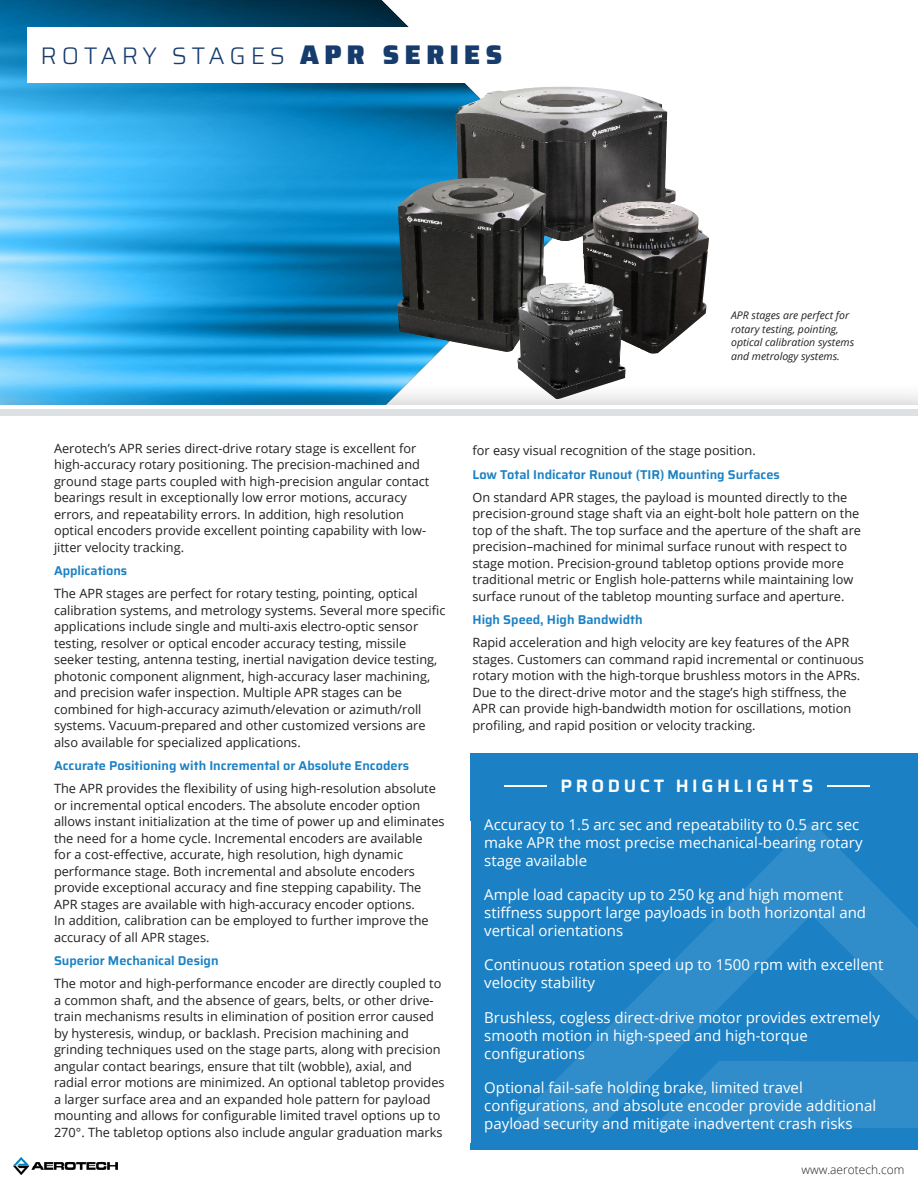
<style>
.page{position:relative;width:918px;height:1188px;background:#fff}
.page>*{position:absolute;margin:0;border:0;box-sizing:border-box;transform-origin:0 0}
.t1{font:300 24px "Saira";letter-spacing:.2em;color:#163c6d}
.Product_Highlights_H{font:600 18px "Saira";letter-spacing:.2em;color:#fff;scale:3 1}
.Product_Highlights{font:15px/18px "Open Sans";color:#fff}
.Body_Text{font:12.75px/16.5px "Open Sans";color:#231f20}
.Body_Text-2{font:600 12.75px "Saira";color:#1b81c4}
.t2{font:300 12px "Open Sans";color:#231f20}
.Caption_Left_Justifi{font:italic 10.5px/13.5px "Open Sans";color:#231f20}
.s1{font-weight:900;font-size:27px}
</style>
<div class="page">
<img style="left:0;top:0;width:570px;height:382px">
<div style="left:0;top:382px;width:918px;height:806px;background:#231f20;opacity:.27"></div>
<div style="left:0;top:405px;width:918px;height:783px;background:#fff"></div>
<div style="left:471px;top:753px;width:447px;height:397px;background:#1b81c4"></div>
<img style="left:14px;top:1157px;width:103px;height:18px">
<svg style="left:510px;top:821px;width:408px;height:307px"></svg>
<div style="left:27px;top:27px;width:586px;height:56px;background:#fff"></div>
<img style="left:397px;top:87px;width:312px;height:312px">
<div style="left:0;top:409px;width:918px;height:7px;background:#dde1e4"></div>
<p class="t1" style="left:40px;top:38px;width:463px">ROTARY STAGES <span class="s1">APR SERIES</span></p>
<p class="Caption_Left_Justifi" style="left:731px;top:308px;width:125px">APR stages are perfect for rotary testing, pointing, optical calibration systems and metrology systems.</p>
<p class="Body_Text" style="left:54px;top:440px;width:377px">Aerotech’s APR series direct-drive rotary stage is excellent for high-accuracy rotary positioning. The precision-machined and ground stage parts coupled with high-precision angular contact bearings result in exceptionally low error motions, accuracy errors, and repeatability errors. In addition, high resolution optical encoders provide excellent pointing capability with low&shy;jitter velocity tracking.</p>
<p class="Body_Text-2" style="left:54px;top:561px;width:75px">Applications</p>
<p class="Body_Text" style="left:54px;top:585px;width:393px">The APR stages are perfect for rotary testing, pointing, optical calibration systems, and metrology systems. Several more specific applications include single and multi-axis electro-optic sensor testing, resolver or optical encoder accuracy testing, missile seeker testing, antenna testing, inertial navigation device testing, photonic component alignment, high-accuracy laser machining, and precision wafer inspection. Multiple APR stages can be combined for high-accuracy azimuth/elevation or azimuth/roll systems. Vacuum-prepared and other customized versions are also available for specialized applications.</p>
<p class="Body_Text-2" style="left:54px;top:756px;width:357px">Accurate Positioning with Incremental or Absolute Encoders</p>
<p class="Body_Text" style="left:54px;top:780px;width:392px">The APR provides the flexibility of using high-resolution absolute or incremental optical encoders. The absolute encoder option allows instant initialization at the time of power up and eliminates the need for a home cycle. Incremental encoders are available<br>for a cost-effective, accurate, high resolution, high dynamic performance stage. Both incremental and absolute encoders provide exceptional accuracy and fine stepping capability. The APR stages are available with high-accuracy encoder options.<br>In addition, calibration can be employed to further improve the accuracy of all APR stages.</p>
<p class="Body_Text-2" style="left:54px;top:951px;width:166px">Superior Mechanical Design</p>
<p class="Body_Text" style="left:54px;top:975px;width:392px">The motor and high-performance encoder are directly coupled to a common shaft, and the absence of gears, belts, or other drive&shy;train mechanisms results in elimination of position error caused by hysteresis, windup, or backlash. Precision machining and grinding techniques used on the stage parts, along with precision angular contact bearings, ensure that tilt (wobble), axial, and radial error motions are minimized. An optional tabletop provides a larger surface area and an expanded hole pattern for payload mounting and allows for configurable limited travel options up to 270°. The tabletop options also include angular graduation marks</p>
<p class="Body_Text" style="left:472px;top:442px;width:285px">for easy visual recognition of the stage position.</p>
<p class="Body_Text-2" style="left:472px;top:464px;width:309px">Low Total Indicator Runout (TIR) Mounting Surfaces</p>
<p class="Body_Text" style="left:472px;top:489px;width:390px">On standard APR stages, the payload is mounted directly to the precision-ground stage shaft via an eight-bolt hole pattern on the top of the shaft. The top surface and the aperture of the shaft are precision–machined for minimal surface runout with respect to stage motion. Precision-ground tabletop options provide more traditional metric or English hole-patterns while maintaining low surface runout of the tabletop mounting surface and aperture.</p>
<p class="Body_Text-2" style="left:472px;top:610px;width:172px">High Speed, High Bandwidth</p>
<p class="Body_Text" style="left:472px;top:634px;width:393px">Rapid acceleration and high velocity are key features of the APR stages. Customers can command rapid incremental or continuous rotary motion with the high-torque brushless motors in the APRs.<br>Due to the direct-drive motor and the stage’s high stiffness, the APR can provide high-bandwidth motion for oscillations, motion profiling, and rapid position or velocity tracking.</p>
<p class="Product_Highlights_H" style="left:502px;top:772px;width:125px">—PRODUCT HIGHLIGHTS —</p>
<p class="Product_Highlights" style="left:484px;top:815px;width:380px">Accuracy to 1.5 arc sec and repeatability to 0.5 arc sec make APR the most precise mechanical-bearing rotary stage available</p>
<p class="Product_Highlights" style="left:484px;top:885px;width:383px">Ample load capacity up to 250 kg and high moment stiffness support large payloads in both horizontal and vertical orientations</p>
<p class="Product_Highlights" style="left:484px;top:955px;width:401px">Continuous rotation speed up to 1500 rpm with excellent velocity stability</p>
<p class="Product_Highlights" style="left:484px;top:1008px;width:397px">Brushless, cogless direct-drive motor provides extremely smooth motion in high-speed and high-torque configurations</p>
<p class="Product_Highlights" style="left:484px;top:1078px;width:393px">Optional fail-safe holding brake, limited travel configurations, and absolute encoder provide additional payload security and mitigate inadvertent crash risks</p>
<p class="t2" style="left:801px;top:1162px;width:105px">www.aerotech.com</p>
</div>
